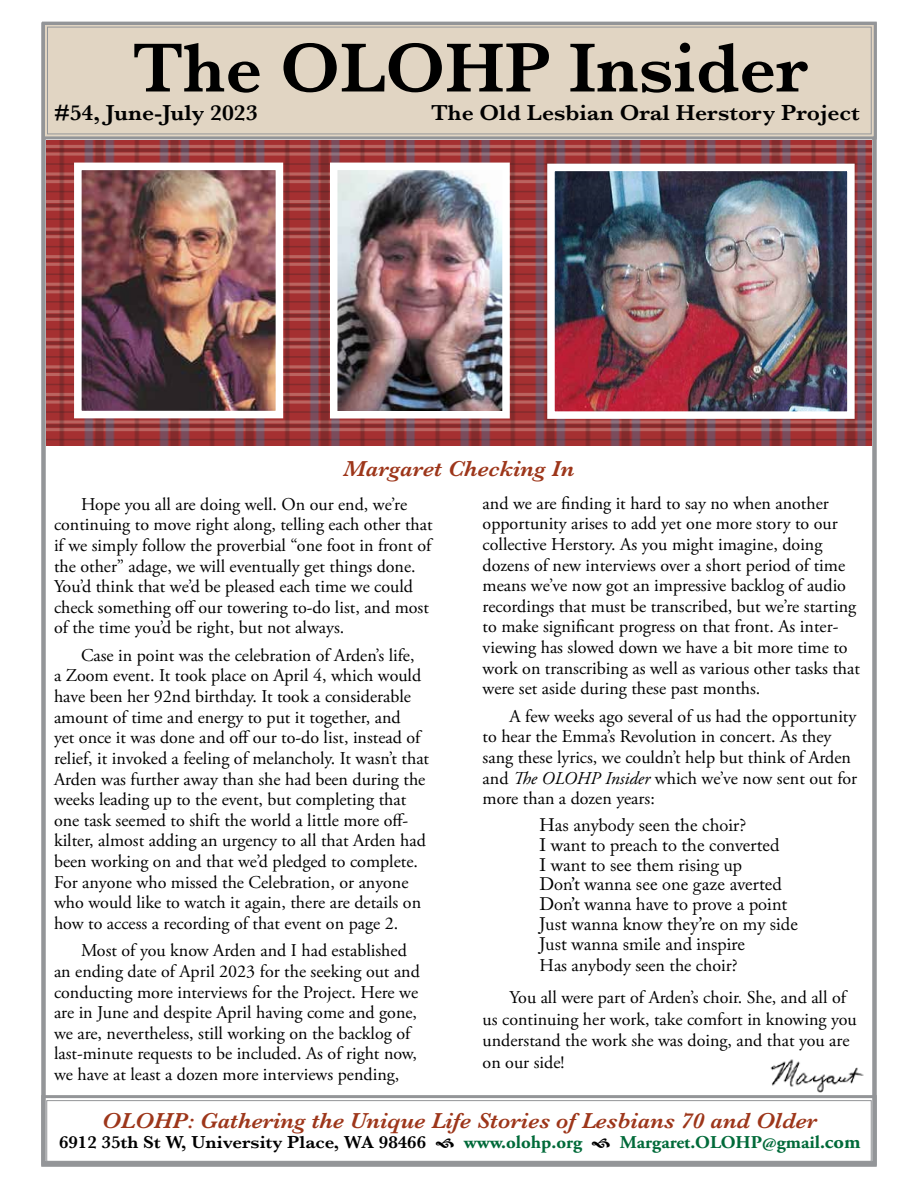
<style>
.page{position:relative;width:918px;height:1188px;background:#fff}
.page>*{position:absolute;margin:0;border:0;box-sizing:border-box;transform-origin:0 0}
.t1{font:600 72px "Baskerville";color:#000}
.t2{font:italic 600 22.5px "Baskerville";color:#9d361a;scale:1.05 1}
.t3{font:600 22.5px "Baskerville";color:#000;scale:1.05 1}
.t4{font:18px/20.7px "Adobe Garamond Pro";color:#000}
.t5{font:18px/19.8px "Adobe Caslon Pro";color:#000}
.t6{font:700 18px "Adobe Garamond Pro";color:#006a39;scale:1.05 1}
.t7{font:600 18px "Baskerville";color:#000;scale:1.05 1}
.s1{font-style:italic}
.s2{font-size:19.5px}
</style>
<div class="page">
<div style="left:41px;top:22px;width:836px;height:1144px;background:#fff;border:4px solid #939598"></div>
<img style="left:770px;top:1059px;width:94px;height:34px">
<img style="left:46px;top:141px;width:826px;height:305px">
<svg style="left:41px;top:21px;width:836px;height:120px;background:#dbcfbf"></svg>
<div style="left:47px;top:27px;width:825px;height:107px;border:1px solid #939598"></div>
<svg style="left:41px;top:1094px;width:836px;height:73px"></svg>
<div style="left:46px;top:1100px;width:826px;height:62px;border:1px solid #939598"></div>
<img style="left:556px;top:173px;width:290px;height:237px">
<div style="left:547px;top:164px;width:308px;height:255px;border:8px solid #fff"></div>
<img style="left:339px;top:172px;width:162px;height:237px">
<div style="left:330px;top:163px;width:180px;height:255px;border:8px solid #fff"></div>
<img style="left:83px;top:172px;width:191px;height:237px">
<div style="left:74px;top:163px;width:209px;height:255px;border:8px solid #fff"></div>
<svg style="left:436px;top:1139px;width:18px;height:9px"></svg>
<svg style="left:592px;top:1139px;width:18px;height:9px"></svg>
<h1 class="t1" style="left:132px;top:18px;width:677px">The OLOHP Insider</h1>
<p class="t3" style="left:54px;top:97px;width:195px">#54, June-July 2023</p>
<p class="t3" style="left:431px;top:97px;width:410px">The Old Lesbian Oral Herstory Project</p>
<p class="t2" style="left:343px;top:453px;width:222px">Margaret Checking In</p>
<p class="t4" style="left:54px;top:494px;width:380px;text-indent:27px">Hope you all are doing well. On our end, we’re continuing to move right along, telling each other that if we simply follow the proverbial “one foot in front of the other” adage, we will eventually get things done.<br>You’d think that we’d be pleased each time we could check something off our towering to-do list, and most of the time you’d be right, but not always.</p>
<p class="t4" style="left:54px;top:645px;width:377px;text-indent:27px">Case in point was the celebration of Arden’s life,<br>a Zoom event. It took place on April 4, which would have been her 92nd birthday. It took a considerable amount of time and energy to put it together, and<br>yet once it was done and off our to-do list, instead of relief, it invoked a feeling of melancholy. It wasn’t that Arden was further away than she had been during the weeks leading up to the event, but completing that one task seemed to shift the world a little more off&shy;kilter, almost adding an urgency to all that Arden had been working on and that we’d pledged to complete.<br>For anyone who missed the Celebration, or anyone who would like to watch it again, there are details on how to access a recording of that event on page 2.</p>
<p class="t4" style="left:54px;top:941px;width:367px;text-indent:27px">Most of you know Arden and I had established an ending date of April 2023 for the seeking out and conducting more interviews for the Project. Here we are in June and despite April having come and gone, we are, nevertheless, still working on the backlog of last-minute requests to be included. As of right now, we have at least a dozen more interviews pending,</p>
<p class="t4" style="left:483px;top:493px;width:379px">and we are finding it hard to say no when another opportunity arises to add yet one more story to our collective Herstory. As you might imagine, doing dozens of new interviews over a short period of time means we’ve now got an impressive backlog of audio recordings that must be transcribed, but we’re starting to make significant progress on that front. As inter&shy;viewing has slowed down we have a bit more time to work on transcribing as well as various other tasks that were set aside during these past months.</p>
<p class="t4" style="left:483px;top:706px;width:376px;text-indent:27px">A few weeks ago several of us had the opportunity to hear the Emma’s Revolution in concert. As they sang these lyrics, we couldn’t help but think of Arden and <span class="s1">The OLOHP Insider</span> which we’ve now sent out for more than a dozen years:</p>
<p class="t5" style="left:540px;top:815px;width:260px">Has anybody seen the choir?<br>I want to preach to the converted<br>I want to see them rising up<br>Don’t wanna see one gaze averted<br>Don’t wanna have to prove a point<br>Just wanna know they’re on my side<br>Just wanna smile and inspire</p>
<p class="t4" style="left:510px;top:949px;width:338px;line-height:32.4px;text-indent:30px">Has anybody seen the choir?<br>You all were part of Arden’s choir. She, and all of</p>
<p class="t4" style="left:483px;top:1009px;width:376px;line-height:21.6px">us continuing her work, take comfort in knowing you understand the work she was doing, and that you are on our side!</p>
<p class="t2" style="left:102px;top:1105px;width:682px">OLOHP: Gathering the Unique Life Stories of Lesbians 70 and Older</p>
<p class="t7" style="left:59px;top:1130px;width:351px">6912 35th St W, University Place, WA 98466</p>
<p class="t6" style="left:464px;top:1132px;width:114px">www.olohp.org</p>
<p class="t6" style="left:620px;top:1132px;width:231px">Margaret.OLOHP@gmail.<span class="s2">com</span></p>
</div>
